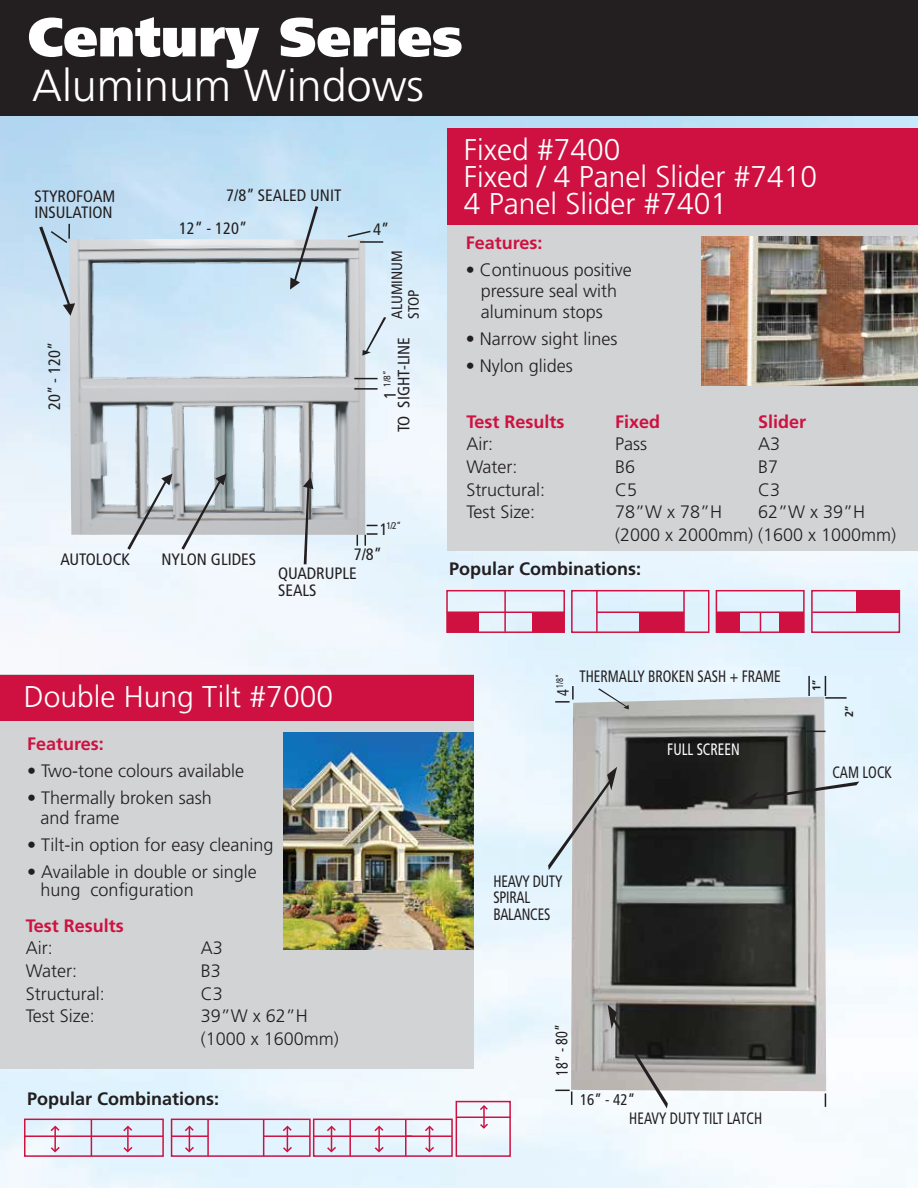
<style>
.page{position:relative;width:918px;height:1188px;background:#fff}
.page>*{position:absolute;margin:0;border:0;box-sizing:border-box;transform-origin:0 0}
.t1{font:900 54.75px "Frutiger";color:#fff}
.t2{font:300 44.85px "Frutiger";color:#fff}
.t3{font:300 30px/27px "Frutiger";color:#fff}
.t4{font:300 18px/21px "Frutiger";color:#231f20}
.t5{font:700 18px "Frutiger";color:#ce1141}
.t6{font:700 18px "Frutiger";color:#231f20}
.t7{font:condensed 16.5px/16.6px "Frutiger";color:#231f20}
.t8{font:condensed 16.5px/16.6px "Frutiger";color:#231f20;scale:.86 1}
.t9{font:condensed 16.5px "Frutiger";color:#fff;scale:.86 1}
.t10{font:condensed 15.45px "Frutiger";color:#231f20}
.t11{font:condensed 15px/16.6px "Frutiger";color:#231f20}
.t12{font:700 11.4px "Frutiger";color:#231f20;scale:.94 1}
.t13{font:condensed 9.6px "Frutiger";color:#231f20}
.t14{font:condensed 9.6px "Frutiger";color:#231f20;scale:.86 1}
.s1{font-size:16.5px}
</style>
<div class="page">
<img style="left:0;top:115px;width:918px;height:1073px">
<div style="left:0;top:0;width:918px;height:115px;background:#231f20"></div>
<div style="left:448px;top:128px;width:470px;height:422px;background:#d1d3d4"></div>
<svg style="left:760px;top:613px;width:1px;height:17px"></svg>
<hr style="left:717px;top:611px;width:87px;height:2px;background:#ce1141">
<div style="left:571px;top:590px;width:138px;height:43px;border:2px solid #ce1141"></div>
<hr style="left:683px;top:591px;width:2px;height:41px;background:#ce1141">
<hr style="left:596px;top:591px;width:2px;height:41px;background:#ce1141">
<hr style="left:597px;top:611px;width:87px;height:2px;background:#ce1141">
<div style="left:639px;top:612px;width:45px;height:20px;background:#ce1141"></div>
<div style="left:716px;top:612px;width:24px;height:20px;background:#ce1141"></div>
<div style="left:780px;top:612px;width:24px;height:20px;background:#ce1141"></div>
<div style="left:856px;top:590px;width:44px;height:22px;background:#ce1141"></div>
<div style="left:716px;top:590px;width:89px;height:43px;border:2px solid #ce1141"></div>
<hr style="left:812px;top:611px;width:87px;height:2px;background:#ce1141">
<div style="left:811px;top:590px;width:89px;height:43px;border:2px solid #ce1141"></div>
<div style="left:0;top:675px;width:473px;height:394px;background:#d1d3d4"></div>
<div style="left:0;top:675px;width:473px;height:45px;background:#ce1141"></div>
<div style="left:24px;top:1119px;width:140px;height:38px;border:2px solid #ce1141"></div>
<hr style="left:24px;top:1135px;width:139px;height:2px;background:#ce1141">
<hr style="left:91px;top:1119px;width:1px;height:37px;background:#ce1141">
<hr style="left:54px;top:1127px;width:2px;height:24px;background:#ce1141">
<svg style="left:49px;top:1125px;width:12px;height:8px"></svg>
<svg style="left:49px;top:1145px;width:12px;height:9px"></svg>
<hr style="left:127px;top:1127px;width:2px;height:24px;background:#ce1141">
<svg style="left:122px;top:1125px;width:12px;height:8px"></svg>
<svg style="left:122px;top:1145px;width:12px;height:9px"></svg>
<div style="left:171px;top:1119px;width:140px;height:38px;border:2px solid #ce1141"></div>
<hr style="left:171px;top:1135px;width:37px;height:2px;background:#ce1141">
<hr style="left:264px;top:1135px;width:46px;height:2px;background:#ce1141">
<hr style="left:207px;top:1119px;width:2px;height:37px;background:#ce1141">
<hr style="left:263px;top:1119px;width:1px;height:37px;background:#ce1141">
<svg style="left:183px;top:1125px;width:13px;height:29px"></svg>
<svg style="left:281px;top:1125px;width:13px;height:29px"></svg>
<div style="left:313px;top:1119px;width:140px;height:38px;border:2px solid #ce1141"></div>
<div style="left:456px;top:1101px;width:55px;height:56px;border:2px solid #ce1141"></div>
<hr style="left:313px;top:1135px;width:99px;height:2px;background:#ce1141">
<hr style="left:406px;top:1135px;width:46px;height:2px;background:#ce1141">
<hr style="left:456px;top:1117px;width:54px;height:1px;background:#ce1141">
<hr style="left:349px;top:1119px;width:2px;height:37px;background:#ce1141">
<hr style="left:405px;top:1119px;width:2px;height:37px;background:#ce1141">
<svg style="left:325px;top:1125px;width:13px;height:29px"></svg>
<hr style="left:378px;top:1127px;width:2px;height:24px;background:#ce1141">
<svg style="left:373px;top:1125px;width:12px;height:8px"></svg>
<svg style="left:373px;top:1145px;width:12px;height:9px"></svg>
<svg style="left:423px;top:1125px;width:13px;height:29px"></svg>
<hr style="left:483px;top:1106px;width:2px;height:21px;background:#ce1141">
<svg style="left:478px;top:1104px;width:11px;height:8px"></svg>
<svg style="left:478px;top:1122px;width:12px;height:8px"></svg>
<img style="left:284px;top:732px;width:189px;height:218px">
<img style="left:702px;top:236px;width:216px;height:149px">
<div style="left:448px;top:128px;width:470px;height:96px;background:#ce1141"></div>
<img style="left:571px;top:697px;width:255px;height:394px">
<img style="left:69px;top:239px;width:296px;height:296px">
<svg style="left:290px;top:206px;width:28px;height:84px;background:#b6c6d1"></svg>
<svg style="left:362px;top:317px;width:24px;height:39px"></svg>
<svg style="left:127px;top:474px;width:45px;height:76px"></svg>
<svg style="left:303px;top:477px;width:10px;height:87px"></svg>
<svg style="left:181px;top:474px;width:46px;height:76px;background:#bcc2c7"></svg>
<svg style="left:365px;top:533px;width:13px;height:13px"></svg>
<hr style="left:354px;top:388px;width:24px;height:2px;background:#231f20">
<svg style="left:354px;top:378px;width:24px;height:1px"></svg>
<hr style="left:360px;top:241px;width:23px;height:2px;background:#231f20">
<svg style="left:346px;top:230px;width:26px;height:8px"></svg>
<svg style="left:39px;top:224px;width:36px;height:92px;background:#b5cada"></svg>
<svg style="left:737px;top:782px;width:122px;height:23px;background:#6d7070"></svg>
<svg style="left:548px;top:767px;width:69px;height:103px;background:#c0c2c3"></svg>
<svg style="left:598px;top:688px;width:31px;height:21px"></svg>
<svg style="left:608px;top:1005px;width:60px;height:103px"></svg>
<svg style="left:804px;top:731px;width:22px;height:1px"></svg>
<hr style="left:825px;top:697px;width:22px;height:2px;background:#231f20">
<svg style="left:825px;top:676px;width:1px;height:20px"></svg>
<hr style="left:808px;top:676px;width:2px;height:20px;background:#231f20">
<svg style="left:555px;top:1090px;width:17px;height:15px"></svg>
<svg style="left:555px;top:686px;width:19px;height:17px"></svg>
<svg style="left:825px;top:1093px;width:1px;height:14px"></svg>
<div style="left:446px;top:590px;width:119px;height:43px;border:2px solid #ce1141"></div>
<hr style="left:504px;top:591px;width:2px;height:41px;background:#ce1141">
<hr style="left:447px;top:611px;width:118px;height:2px;background:#ce1141">
<div style="left:447px;top:612px;width:31px;height:20px;background:#ce1141"></div>
<div style="left:532px;top:612px;width:32px;height:20px;background:#ce1141"></div>
<h1 class="t1" style="left:28px;top:4px;width:436px">Century Series</h1>
<h2 class="t2" style="left:32px;top:60px;width:393px">Aluminum Windows</h2>
<p class="t7" style="left:34px;top:188px;width:83px">STYROFOAM<br>INSULATION</p>
<p class="t7" style="left:46px;top:410px;width:70px;rotate:-90deg">20” - 120”</p>
<p class="t7" style="left:226px;top:187px;width:117px">7/8” SEALED UNIT</p>
<p class="t7" style="left:179px;top:220px;width:70px">12” - 120”</p>
<p class="t7" style="left:373px;top:221px;width:18px">4”</p>
<p class="t11" style="left:389px;top:319px;width:70px;rotate:-90deg">ALUMINUM<br>STOP</p>
<p class="t7" style="left:396px;top:432px;width:97px;rotate:-90deg">TO SIGHT-LINE</p>
<p class="t13" style="left:382px;top:399px;width:30px;rotate:-90deg"><span class="s1">1</span> 1/8”</p>
<p class="t13" style="left:380px;top:520px;width:23px"><span class="s1">1</span>1/2”</p>
<p class="t7" style="left:61px;top:551px;width:71px">AUTOLOCK</p>
<p class="t7" style="left:161px;top:551px;width:96px">NYLON GLIDES</p>
<p class="t7" style="left:354px;top:546px;width:30px">7/8”</p>
<p class="t7" style="left:278px;top:565px;width:80px">QUADRUPLE<br>SEALS</p>
<h3 class="t3" style="left:24px;top:683px;width:311px">Double Hung Tilt #7000</h3>
<p class="t5" style="left:27px;top:734px;width:78px">Features:</p>
<p class="t4" style="left:27px;top:761px;width:219px">• Two-tone colours available</p>
<p class="t4" style="left:41px;top:788px;width:173px;line-height:19.5px;text-indent:-14px">• Thermally broken sash and frame</p>
<p class="t4" style="left:27px;top:834px;width:248px">• Tilt-in option for easy cleaning</p>
<p class="t4" style="left:41px;top:863px;width:218px;line-height:18px;text-indent:-14px">• Available in double or single hung configuration</p>
<p class="t5" style="left:26px;top:915px;width:100px">Test Results</p>
<p class="t4" style="left:26px;top:938px;width:28px">Air:</p>
<p class="t4" style="left:201px;top:938px;width:24px">A3</p>
<p class="t4" style="left:26px;top:960px;width:53px">Water:</p>
<p class="t4" style="left:201px;top:960px;width:22px">B3</p>
<p class="t4" style="left:26px;top:983px;width:80px">Structural:</p>
<p class="t4" style="left:201px;top:983px;width:24px">C3</p>
<p class="t4" style="left:26px;top:1006px;width:70px">Test Size:</p>
<p class="t4" style="left:201px;top:1005px;width:140px;line-height:22.6px">39”W x 62”H (1000 x 1600mm)</p>
<p class="t6" style="left:27px;top:1088px;width:194px">Popular Combinations:</p>
<h3 class="t3" style="left:464px;top:136px;width:355px">Fixed #7400<br>Fixed / 4 Panel Slider #7410<br>4 Panel Slider #7401</h3>
<p class="t5" style="left:466px;top:232px;width:78px">Features:</p>
<p class="t4" style="left:481px;top:259px;width:152px;text-indent:-15px">• Continuous positive pressure seal with aluminum stops</p>
<p class="t4" style="left:466px;top:328px;width:153px">• Narrow sight lines</p>
<p class="t4" style="left:466px;top:355px;width:109px">• Nylon glides</p>
<p class="t5" style="left:466px;top:411px;width:100px">Test Results</p>
<p class="t5" style="left:615px;top:411px;width:47px">Fixed</p>
<p class="t5" style="left:758px;top:411px;width:50px">Slider</p>
<p class="t4" style="left:466px;top:433px;width:28px">Air:</p>
<p class="t4" style="left:615px;top:433px;width:34px">Pass</p>
<p class="t4" style="left:758px;top:433px;width:24px">A3</p>
<p class="t4" style="left:466px;top:456px;width:53px">Water:</p>
<p class="t4" style="left:615px;top:456px;width:22px">B6</p>
<p class="t4" style="left:758px;top:456px;width:22px">B7</p>
<p class="t4" style="left:466px;top:479px;width:80px">Structural:</p>
<p class="t4" style="left:615px;top:479px;width:24px">C5</p>
<p class="t4" style="left:758px;top:479px;width:24px">C3</p>
<p class="t4" style="left:466px;top:502px;width:70px">Test Size:</p>
<p class="t4" style="left:615px;top:502px;width:109px">78”W x 78”H</p>
<p class="t4" style="left:615px;top:501px;width:283px;line-height:22.6px;text-indent:143px">62”W x 39”H (2000 x 2000mm) (1600 x 1000mm)</p>
<p class="t6" style="left:449px;top:558px;width:194px">Popular Combinations:</p>
<p class="t14" style="left:554px;top:696px;width:28px;rotate:-90deg"><span class="s1">4</span> 1/8”</p>
<p class="t8" style="left:580px;top:668px;width:236px">THERMALLY BROKEN SASH + FRAME</p>
<p class="t9" style="left:667px;top:739px;width:86px">FULL SCREEN</p>
<p class="t12" style="left:810px;top:691px;width:13px;rotate:-90deg">1”</p>
<p class="t12" style="left:842px;top:717px;width:13px;rotate:-90deg">2”</p>
<p class="t8" style="left:832px;top:764px;width:71px">CAM LOCK</p>
<p class="t8" style="left:494px;top:873px;width:82px">HEAVY DUTY<br>SPIRAL<br>BALANCES</p>
<p class="t8" style="left:554px;top:1076px;width:62px;rotate:-90deg">18” - 80”</p>
<p class="t10" style="left:580px;top:1091px;width:57px">16” - 42”</p>
<p class="t8" style="left:629px;top:1110px;width:156px">HEAVY DUTY TILT LATCH</p>
</div>
